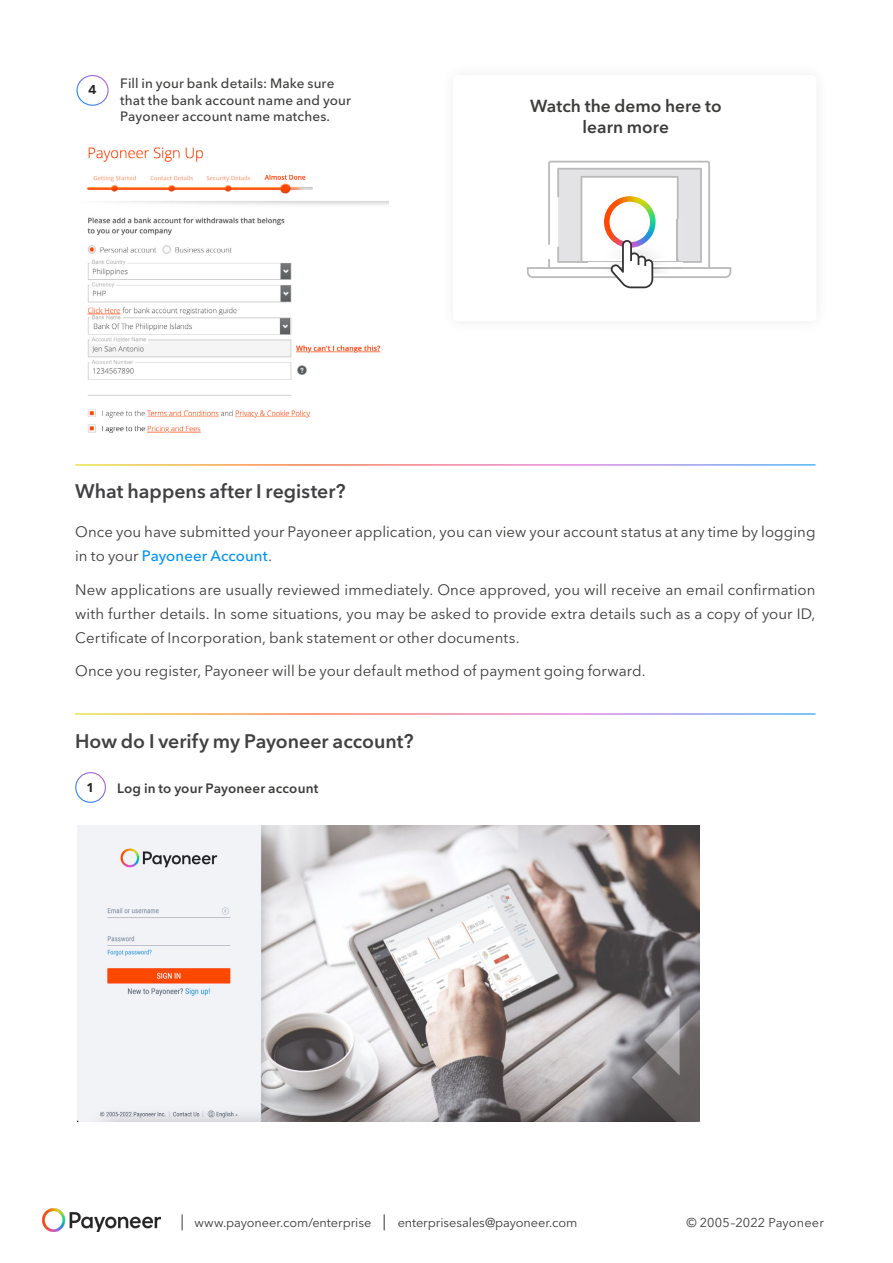
<style>
.page{position:relative;width:893px;height:1263px;background:#fff}
.page>*{position:absolute;margin:0;border:0;box-sizing:border-box;transform-origin:0 0}
.t1{font:600 19.5px "Avenir Next World";color:#414042}
.t2{font:600 17.25px/20.7px "Avenir Next World";letter-spacing:.005em;color:#3c3c3b;text-align:center}
.t3{font:15px/24px "Avenir Next World";letter-spacing:.005em;color:#3c3c3b}
.t4{font:600 14.7px "Avenir Next World";color:#252526}
.t5{font:500 13.5px/16.5px "Avenir Next World";letter-spacing:.01em;color:#3c3c3b}
.t6{font:600 13.5px "Avenir Next World";letter-spacing:.01em;color:#3c3c3b}
.t7{font:12.75px "Avenir Next World";letter-spacing:-.005em;color:#3c3c3b}
.s1{font-weight:500;color:#0092f4}
</style>
<div class="page">
<img style="left:43px;top:1209px;width:117px;height:23px">
<svg style="left:182px;top:1214px;width:1px;height:16px"></svg>
<svg style="left:384px;top:1214px;width:1px;height:16px"></svg>
<svg style="left:527px;top:161px;width:204px;height:127px"></svg>
<img style="left:87px;top:147px;width:301px;height:287px">
<div style="left:77px;top:75px;width:32px;height:31px;border:1px solid #fff;border-radius:50%"></div>
<div style="left:75px;top:772px;width:31px;height:31px;border:1px solid #fff;border-radius:50%"></div>
<img style="left:77px;top:825px;width:622px;height:296px">
<p class="t4" style="left:88px;top:81px;width:10px">4</p>
<p class="t5" style="left:120px;top:75px;width:232px">Fill in your bank details: Make sure that the bank account name and your<br>Payoneer account name matches.</p>
<p class="t2" style="left:530px;top:96px;width:193px">Watch the demo here to learn more</p>
<h1 class="t1" style="left:75px;top:480px;width:272px">What happens after I register?</h1>
<p class="t3" style="left:75px;top:520px;width:742px">Once you have submitted your Payoneer application, you can view your account status at any time by logging in to your <span class="s1">Payoneer Account</span>.</p>
<p class="t3" style="left:75px;top:577px;width:742px;text-align:justify">New applications are usually reviewed immediately. Once approved, you will receive an email confirmation with further details. In some situations, you may be asked to provide extra details such as a copy of your ID, Certificate of Incorporation, bank statement or other documents.</p>
<p class="t3" style="left:75px;top:658px;width:572px">Once you register, Payoneer will be your default method of payment going forward.</p>
<h1 class="t1" style="left:75px;top:729px;width:340px">How do I verify my Payoneer account?</h1>
<p class="t4" style="left:86px;top:778px;width:10px">1</p>
<p class="t6" style="left:117px;top:781px;width:203px">Log in to your Payoneer account</p>
<p class="t7" style="left:194px;top:1212px;width:178px">www.payoneer.com/enterprise</p>
<p class="t7" style="left:398px;top:1212px;width:181px">enterprisesales@payoneer.com</p>
<p class="t7" style="left:686px;top:1212px;width:139px">© 2005–2022 Payoneer</p>
</div>
